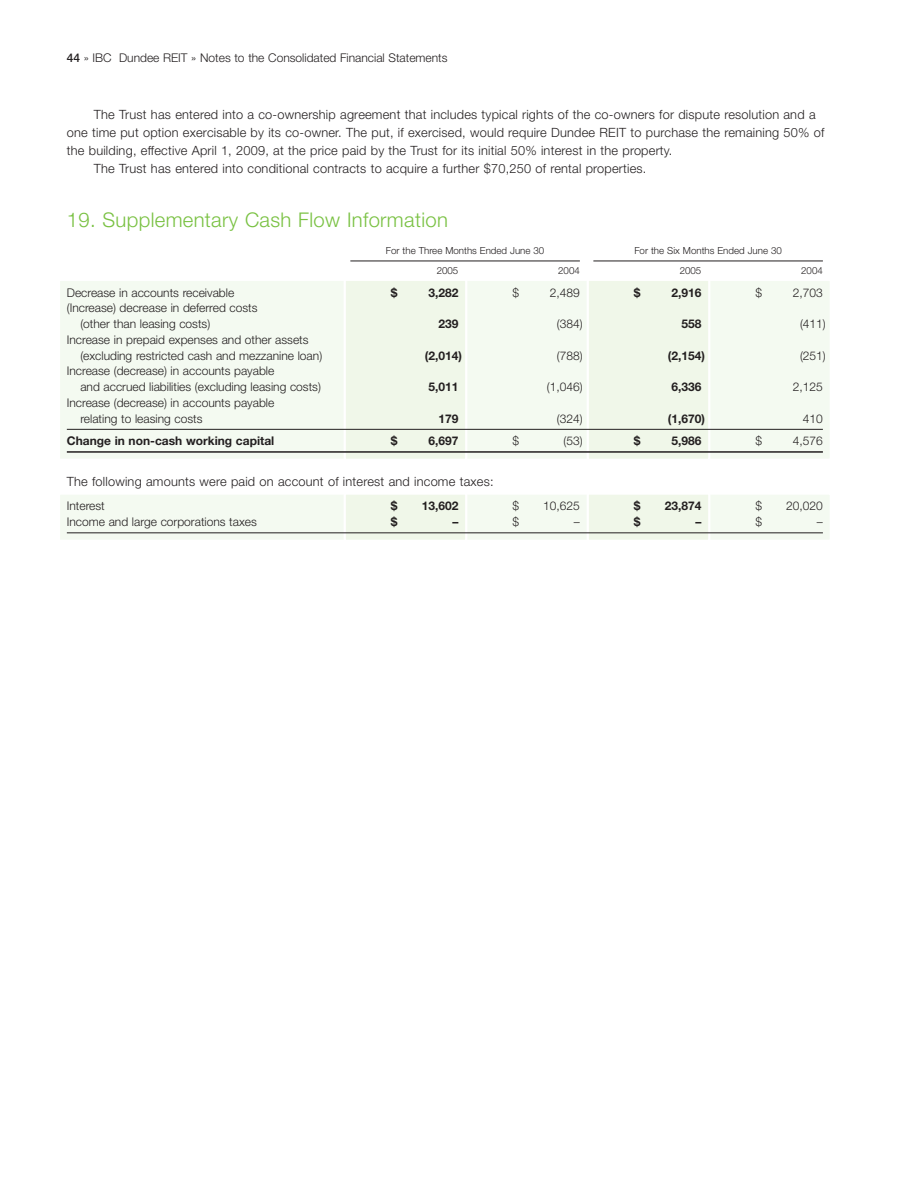
<style>
.page{position:relative;width:917px;height:1187px;background:#fff}
.page>*{position:absolute;margin:0;border:0;box-sizing:border-box;transform-origin:0 0}
.t1{font:300 20.25px "Helvetica Neue";letter-spacing:.015em;color:#79c142}
.t2{font:300 12.75px "Helvetica Neue";letter-spacing:.015em;color:#231f20}
.t3{font:300 12px/15.8px "Helvetica Neue";color:#231f20}
.t4{font:700 12px "Helvetica Neue";color:#231f20}
.t5{font:300 9.75px "Helvetica Neue";color:#231f20}
.s1{font-weight:500}
</style>
<div class="page">
<svg style="left:60px;top:260px;width:769px;height:280px"></svg>
<p class="t3" style="left:67px;top:51px;width:382px"><span class="s1">44</span> » IBC Dundee REIT » Notes to the Consolidated Financial Statements</p>
<p class="t2" style="left:94px;top:110px;width:723px">The Trust has entered into a co-ownership agreement that includes typical rights of the co-owners for dispute resolution and a</p>
<p class="t2" style="left:67px;top:128px;width:759px">one time put option exercisable by its co-owner. The put, if exercised, would require Dundee REIT to purchase the remaining 50% of</p>
<p class="t2" style="left:67px;top:146px;width:607px">the building, effective April 1, 2009, at the price paid by the Trust for its initial 50% interest in the property.</p>
<p class="t2" style="left:94px;top:164px;width:554px">The Trust has entered into conditional contracts to acquire a further $70,250 of rental properties.</p>
<h1 class="t1" style="left:67px;top:212px;width:383px">19. Supplementary Cash Flow Information</h1>
<p class="t5" style="left:386px;top:247px;width:160px">For the Three Months Ended June 30</p>
<p class="t5" style="left:634px;top:247px;width:149px">For the Six Months Ended June 30</p>
<p class="t5" style="left:437px;top:267px;width:23px">2005</p>
<p class="t5" style="left:558px;top:267px;width:23px">2004</p>
<p class="t5" style="left:680px;top:267px;width:23px">2005</p>
<p class="t5" style="left:801px;top:267px;width:23px">2004</p>
<p class="t3" style="left:67px;top:286px;width:169px">Decrease in accounts receivable</p>
<p class="t4" style="left:391px;top:288px;width:8px">$</p>
<p class="t4" style="left:428px;top:288px;width:32px">3,282</p>
<p class="t3" style="left:512px;top:286px;width:8px">$</p>
<p class="t3" style="left:550px;top:286px;width:32px">2,489</p>
<p class="t4" style="left:634px;top:288px;width:8px">$</p>
<p class="t4" style="left:671px;top:288px;width:32px">2,916</p>
<p class="t3" style="left:755px;top:286px;width:8px">$</p>
<p class="t3" style="left:793px;top:286px;width:32px">2,703</p>
<p class="t3" style="left:80px;top:301px;width:179px;text-indent:-14px">(Increase) decrease in deferred costs (other than leasing costs)</p>
<p class="t4" style="left:438px;top:320px;width:22px">239</p>
<p class="t3" style="left:557px;top:317px;width:27px">(384)</p>
<p class="t4" style="left:681px;top:320px;width:22px">558</p>
<p class="t3" style="left:800px;top:317px;width:27px">(411)</p>
<p class="t3" style="left:80px;top:333px;width:243px;text-indent:-14px">Increase in prepaid expenses and other assets (excluding restricted cash and mezzanine loan)</p>
<p class="t3" style="left:80px;top:364px;width:242px;text-indent:-14px">Increase (decrease) in accounts payable<br>and accrued liabilities (excluding leasing costs)</p>
<p class="t3" style="left:80px;top:396px;width:196px;text-indent:-14px">Increase (decrease) in accounts payable relating to leasing costs</p>
<p class="t4" style="left:425px;top:351px;width:39px">(2,014)</p>
<p class="t3" style="left:557px;top:349px;width:27px">(788)</p>
<p class="t4" style="left:668px;top:351px;width:39px">(2,154)</p>
<p class="t3" style="left:800px;top:349px;width:27px">(251)</p>
<p class="t4" style="left:428px;top:383px;width:32px">5,011</p>
<p class="t3" style="left:547px;top:380px;width:37px">(1,046)</p>
<p class="t4" style="left:671px;top:383px;width:32px">6,336</p>
<p class="t3" style="left:793px;top:380px;width:32px">2,125</p>
<p class="t4" style="left:438px;top:414px;width:22px">179</p>
<p class="t3" style="left:557px;top:412px;width:27px">(324)</p>
<p class="t4" style="left:668px;top:414px;width:39px">(1,670)</p>
<p class="t3" style="left:803px;top:412px;width:22px">410</p>
<p class="t4" style="left:67px;top:437px;width:209px">Change in non-cash working capital</p>
<p class="t4" style="left:391px;top:437px;width:8px">$</p>
<p class="t4" style="left:428px;top:437px;width:32px">6,697</p>
<p class="t3" style="left:512px;top:434px;width:8px">$</p>
<p class="t3" style="left:564px;top:434px;width:21px">(53)</p>
<p class="t4" style="left:634px;top:437px;width:8px">$</p>
<p class="t4" style="left:671px;top:437px;width:32px">5,986</p>
<p class="t3" style="left:755px;top:434px;width:8px">$</p>
<p class="t3" style="left:793px;top:434px;width:32px">4,576</p>
<p class="t2" style="left:67px;top:477px;width:428px">The following amounts were paid on account of interest and income taxes:</p>
<p class="t3" style="left:67px;top:499px;width:39px">Interest</p>
<p class="t4" style="left:391px;top:502px;width:8px">$</p>
<p class="t4" style="left:422px;top:502px;width:38px">13,602</p>
<p class="t3" style="left:512px;top:499px;width:8px">$</p>
<p class="t3" style="left:543px;top:499px;width:38px">10,625</p>
<p class="t4" style="left:634px;top:502px;width:8px">$</p>
<p class="t4" style="left:665px;top:502px;width:38px">23,874</p>
<p class="t3" style="left:755px;top:499px;width:8px">$</p>
<p class="t3" style="left:786px;top:499px;width:38px">20,020</p>
<p class="t3" style="left:67px;top:515px;width:192px">Income and large corporations taxes</p>
<p class="t4" style="left:391px;top:518px;width:8px">$</p>
<p class="t4" style="left:452px;top:518px;width:7px">–</p>
<p class="t3" style="left:512px;top:515px;width:8px">$</p>
<p class="t3" style="left:574px;top:515px;width:7px">–</p>
<p class="t4" style="left:634px;top:518px;width:8px">$</p>
<p class="t4" style="left:695px;top:518px;width:7px">–</p>
<p class="t3" style="left:755px;top:515px;width:8px">$</p>
<p class="t3" style="left:817px;top:515px;width:7px">–</p>
</div>
